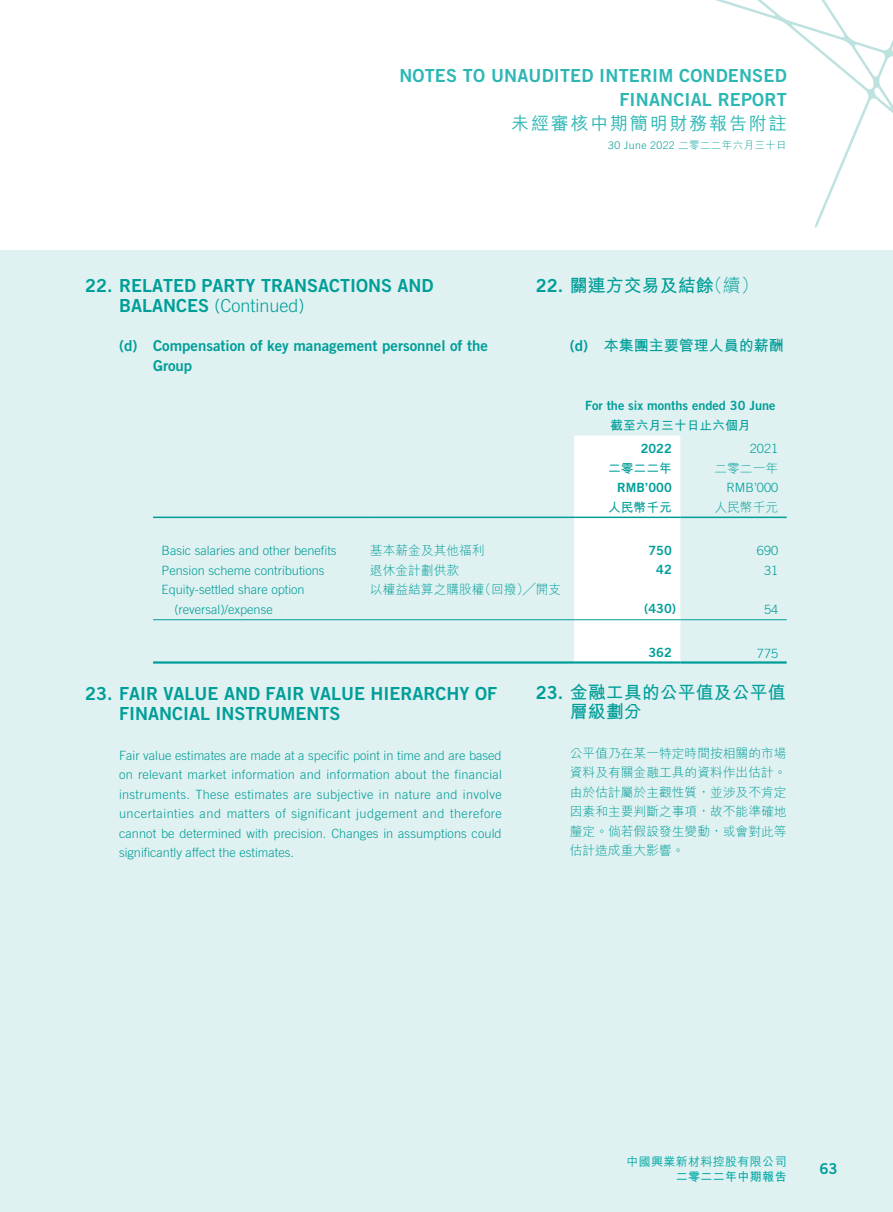
<style>
.page{position:relative;width:893px;height:1212px;background:#fff}
.page>*{position:absolute;margin:0;border:0;box-sizing:border-box;transform-origin:0 0}
.t1{font:18px/19.5px "Trade Gothic LT Std Bd 2";color:#009e99}
.t2{font:18px/24px "Trade Gothic LT Std Bd 2";letter-spacing:.01em;color:#2cb7b5;text-align:right}
.t3{font:700 18px/19.5px "M Hei HK";color:#009e99}
.t4{font:300 18px "Trade Gothic LT Std";color:#009e99}
.t5{font:500 18px "M Hei HK";letter-spacing:.1em;color:#2cb7b5}
.t6{font:15px/19.5px "Trade Gothic LT Std Bd 2";color:#009e99}
.t7{font:700 15px "M Hei HK";color:#009e99}
.t8{font:300 12.75px/19.5px "Trade Gothic LT Std";color:#009e99}
.t9{font:300 12.75px/19.5px "M Hei HK";color:#009e99;text-align:justify}
.t10{font:12.75px "Trade Gothic LT Std Bd 2";color:#009e99}
.t11{font:700 12.75px "M Hei HK";color:#009e99}
.t12{font:500 12px "M Hei HK";letter-spacing:.03em;color:#00a9a6}
.t13{font:700 12px "M Hei HK";letter-spacing:.03em;color:#00a9a6}
.t14{font:300 10.5px "Trade Gothic LT Std";letter-spacing:.035em;color:#009e99}
.s1{font-family:"M Hei HK"}
.s2{font-family:"Trade Gothic LT Std Bd 2";font-weight:400}
.s3{font-weight:300}
</style>
<div class="page">
<svg style="left:715px;top:0;width:178px;height:228px"></svg>
<div style="left:0;top:251px;width:893px;height:961px;background:#e0f1f1"></div>
<div style="left:574px;top:435px;width:106px;height:226px;background:#fff"></div>
<hr style="left:153px;top:517px;width:217px;height:1px;background:#009e99">
<hr style="left:370px;top:517px;width:204px;height:1px;background:#009e99">
<hr style="left:574px;top:517px;width:106px;height:1px;background:#009e99">
<hr style="left:680px;top:517px;width:107px;height:1px;background:#009e99">
<hr style="left:153px;top:619px;width:217px;height:1px;background:#009e99">
<hr style="left:370px;top:619px;width:204px;height:1px;background:#009e99">
<hr style="left:574px;top:619px;width:106px;height:1px;background:#009e99">
<hr style="left:680px;top:619px;width:107px;height:1px;background:#009e99">
<hr style="left:153px;top:661px;width:217px;height:3px;background:#009e99">
<hr style="left:370px;top:661px;width:204px;height:3px;background:#009e99">
<hr style="left:574px;top:661px;width:106px;height:3px;background:#009e99">
<hr style="left:680px;top:661px;width:107px;height:3px;background:#009e99">
<h1 class="t2" style="left:399px;top:63px;width:389px">NOTES TO UNAUDITED INTERIM CONDENSED<br>FINANCIAL REPORT</h1>
<h1 class="t5" style="left:511px;top:110px;width:277px">未經審核中期簡明財務報告附註</h1>
<p class="t14" style="left:608px;top:139px;width:180px">30 June 2022 <span class="s1">二零二二年六月三十日</span></p>
<h1 class="t1" style="left:85px;top:276px;width:350px">22. RELATED PARTY TRANSACTIONS AND</h1>
<h1 class="t4" style="left:119px;top:295px;width:187px"><span class="s2">BALANCES</span> (Continued)</h1>
<p class="t6" style="left:153px;top:336px;width:336px;text-indent:-34px">(d) Compensation of key management personnel of the<br>Group</p>
<h1 class="t3" style="left:536px;top:275px;width:225px"><span class="s2">22.</span> 關連方交易及結餘<span class="s3">（續）</span></h1>
<p class="t7" style="left:570px;top:335px;width:216px"><span class="s2">(d)</span> 本集團主要管理人員的薪酬</p>
<p class="t10" style="left:585px;top:397px;width:192px">For the six months ended 30 June</p>
<p class="t11" style="left:610px;top:416px;width:142px">截至六月三十日止六個月</p>
<p class="t10" style="left:641px;top:440px;width:33px">2022</p>
<p class="t8" style="left:750px;top:439px;width:30px">2021</p>
<p class="t11" style="left:608px;top:459px;width:65px">二零二二年</p>
<p class="t9" style="left:714px;top:458px;width:65px">二零二一年</p>
<p class="t10" style="left:617px;top:479px;width:56px">RMB’000</p>
<p class="t8" style="left:726px;top:478px;width:53px">RMB’000</p>
<p class="t11" style="left:608px;top:498px;width:65px">人民幣千元</p>
<p class="t9" style="left:714px;top:497px;width:65px">人民幣千元</p>
<p class="t8" style="left:162px;top:541px;width:176px">Basic salaries and other benefits</p>
<p class="t9" style="left:370px;top:541px;width:116px">基本薪金及其他福利</p>
<p class="t10" style="left:648px;top:542px;width:25px">750</p>
<p class="t8" style="left:757px;top:541px;width:23px">690</p>
<p class="t8" style="left:162px;top:560px;width:164px">Pension scheme contributions</p>
<p class="t9" style="left:370px;top:560px;width:91px">退休金計劃供款</p>
<p class="t10" style="left:656px;top:562px;width:17px">42</p>
<p class="t8" style="left:764px;top:560px;width:16px">31</p>
<p class="t8" style="left:174px;top:580px;width:132px;text-indent:-13px">Equity-settled share option (reversal)/expense</p>
<p class="t9" style="left:370px;top:580px;width:193px">以權益結算之購股權（回撥）╱開支</p>
<p class="t10" style="left:644px;top:601px;width:33px">(430)</p>
<p class="t8" style="left:764px;top:599px;width:16px">54</p>
<p class="t10" style="left:648px;top:644px;width:25px">362</p>
<p class="t8" style="left:757px;top:643px;width:23px">775</p>
<h1 class="t1" style="left:119px;top:684px;width:379px;text-indent:-34px">23. FAIR VALUE AND FAIR VALUE HIERARCHY OF<br>FINANCIAL INSTRUMENTS</h1>
<p class="t8" style="left:119px;top:745px;width:384px;text-align:justify">Fair value estimates are made at a specific point in time and are based on relevant market information and information about the financial instruments. These estimates are subjective in nature and involve uncertainties and matters of significant judgement and therefore cannot be determined with precision. Changes in assumptions could significantly affect the estimates.</p>
<h1 class="t3" style="left:570px;top:681px;width:217px;text-indent:-34px"><span class="s2">23.</span> 金融工具的公平值及公平值層級劃分</h1>
<p class="t9" style="left:570px;top:743px;width:218px">公平值乃在某一特定時間按相關的市場資料及有關金融工具的資料作出估計。由於估計屬於主觀性質，並涉及不肯定因素和主要判斷之事項，故不能準確地釐定。倘若假設發生變動，或會對此等估計造成重大影響。</p>
<p class="t12" style="left:626px;top:1153px;width:162px">中國興業新材料控股有限公司</p>
<p class="t13" style="left:676px;top:1168px;width:112px">二零二二年中期報告</p>
<p class="t6" style="left:819px;top:1159px;width:20px">63</p>
</div>
